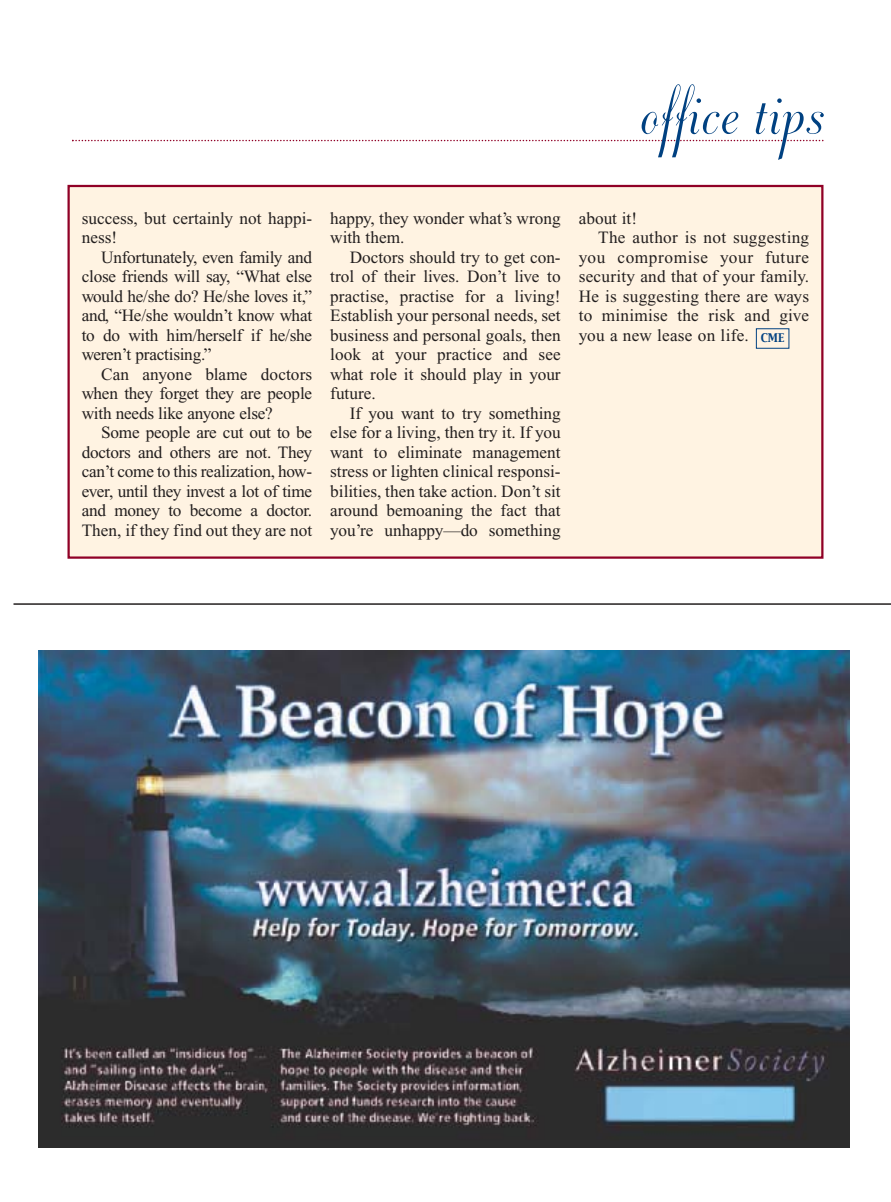
<style>
.page{position:relative;width:891px;height:1202px;background:#fff}
.page>*{position:absolute;margin:0;border:0;box-sizing:border-box;transform-origin:0 0}
.t1{font:84px "Dorchester Script";color:#004181}
.t2{font:17.25px/19.5px "Times New Roman";color:#231f1f;text-align:justify}
.t3{font:17.25px "Times New Roman";letter-spacing:.035em;color:#231f1f}
.t4{font:10.5px "Capitals";color:#004181}
</style>
<div class="page">
<div style="left:69px;top:186px;width:753px;height:371px;background:#fff3e2"></div>
<div style="left:68px;top:185px;width:756px;height:373px;border:2px solid #900026"></div>
<svg style="left:72px;top:140px;width:752px;height:1px"></svg>
<img style="left:39px;top:651px;width:810px;height:496px">
<hr style="left:14px;top:603px;width:877px;height:2px;background:#231f1f">
<h1 class="t1" style="left:639px;top:56px;width:186px">office tips</h1>
<p class="t2" style="left:82px;top:210px;width:232px">success, but certainly not happi&shy;ness!</p>
<p class="t2" style="left:82px;top:249px;width:232px;text-indent:19px">Unfortunately, even family and close friends will say, “What else would he/she do? He/she loves it,” and, “He/she wouldn’t know what to do with him/herself if he/she weren’t practising.”</p>
<p class="t2" style="left:82px;top:366px;width:232px;text-indent:19px">Can anyone blame doctors when they forget they are people with needs like anyone else?</p>
<p class="t2" style="left:82px;top:424px;width:232px;text-indent:19px">Some people are cut out to be doctors and others are not. They can’t come to this realization, how&shy;ever, until they invest a lot of time and money to become a doctor.<br>Then, if they find out they are not</p>
<p class="t2" style="left:330px;top:210px;width:232px">happy, they wonder what’s wrong with them.</p>
<p class="t2" style="left:330px;top:249px;width:232px;text-indent:19px">Doctors should try to get con&shy;trol of their lives. Don’t live to practise, practise for a living!<br>Establish your personal needs, set business and personal goals, then look at your practice and see what role it should play in your future.</p>
<p class="t2" style="left:330px;top:405px;width:232px;text-indent:19px">If you want to try something else for a living, then try it. If you want to eliminate management stress or lighten clinical responsi&shy;bilities, then take action. Don’t sit around bemoaning the fact that you’re unhappy—do something</p>
<p class="t2" style="left:579px;top:210px;width:60px">about it!</p>
<p class="t2" style="left:598px;top:229px;width:213px">The author is not suggesting</p>
<p class="t3" style="left:579px;top:251px;width:232px">you compromise your future</p>
<p class="t2" style="left:579px;top:268px;width:232px">security and that of your family.</p>
<p class="t2" style="left:579px;top:288px;width:232px">He is suggesting there are ways</p>
<p class="t2" style="left:579px;top:307px;width:232px">to minimise the risk and give</p>
<p class="t2" style="left:579px;top:327px;width:172px">you a new lease on life.</p>
<p class="t4" style="left:761px;top:333px;width:25px">CME</p>
</div>
